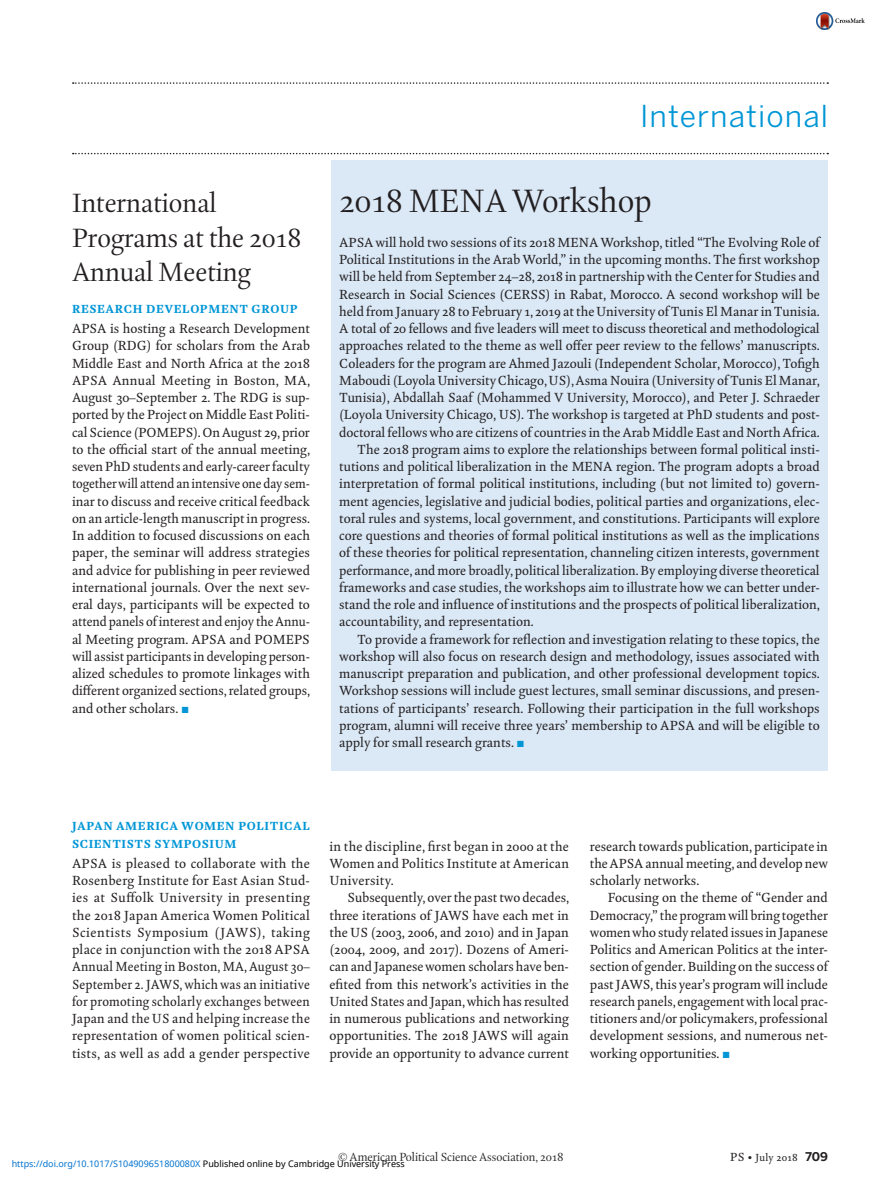
<style>
.page{position:relative;width:891px;height:1188px;background:#fff}
.page>*{position:absolute;margin:0;border:0;box-sizing:border-box;transform-origin:0 0}
.t1{font:33px "Kingfisher Display";letter-spacing:-.005em;color:#231f20}
.t2{font:30px "Benton Sans";letter-spacing:.035em;color:#0096d6}
.t3{font:27px/34.5px "Kingfisher Display";letter-spacing:-.005em;color:#231f20}
.t4{font:13.5px/17.2px "Kingfisher";letter-spacing:-.005em;color:#231f20;text-align:justify}
.t5{font:800 12px/17.2px "Kingfisher";letter-spacing:.045em;color:#0096d6}
.t6{font:12px "Kingfisher Display";letter-spacing:-.005em;color:#231f20}
.t7{font:10.5px "Kingfisher";letter-spacing:.025em;color:#231f20}
.t8{font:9px "Noto Sans";color:#0172cf}
.s1{font-family:"Times New Roman";color:#0096d6}
.s2{color:#000}
.s3{font-size:12px}
.s4{font-family:"Benton Sans";font-weight:700;font-size:12px}
</style>
<div class="page">
<svg style="left:73px;top:82px;width:755px;height:2px"></svg>
<svg style="left:73px;top:153px;width:755px;height:1px"></svg>
<div style="left:331px;top:160px;width:497px;height:611px;background:#dbe9f7"></div>
<img style="left:816px;top:13px;width:49px;height:17px">
<h3 class="t3" style="left:72px;top:186px;width:231px">International<br>Programs at the 2018<br>Annual Meeting</h3>
<p class="t5" style="left:72px;top:301px;width:227px">RESEARCH DEVELOPMENT GROUP</p>
<p class="t4" style="left:72px;top:321px;width:240px">APSA is hosting a Research Development Group (RDG) for scholars from the Arab Middle East and North Africa at the 2018<br>APSA Annual Meeting in Boston, MA, August 30–September 2. The RDG is sup&shy;ported by the Project on Middle East Politi&shy;cal Science (POMEPS). On August 29, prior to the official start of the annual meeting, seven PhD students and early-career faculty together will attend an intensive one day sem&shy;inar to discuss and receive critical feedback on an article-length manuscript in progress.<br>In addition to focused discussions on each paper, the seminar will address strategies and advice for publishing in peer reviewed international journals. Over the next sev&shy;eral days, participants will be expected to attend panels of interest and enjoy the Annu&shy;al Meeting program. APSA and POMEPS will assist participants in developing person&shy;alized schedules to promote linkages with different organized sections, related groups, and other scholars. <span class="s1">■</span></p>
<h2 class="t2" style="left:640px;top:99px;width:189px">International</h2>
<h1 class="t1" style="left:339px;top:182px;width:314px">2018 MENA Workshop</h1>
<p class="t4" style="left:339px;top:235px;width:482px">APSA will hold two sessions of its 2018 MENA Workshop, titled “The Evolving Role of</p>
<p class="t4" style="left:339px;top:252px;width:482px">Political Institutions in the Arab World,” in the upcoming months. The first workshop</p>
<p class="t4" style="left:339px;top:269px;width:482px">will be held from September 24–28, 2018 in partnership with the Center for Studies and</p>
<p class="t4" style="left:339px;top:287px;width:482px">Research in Social Sciences (CERSS) in Rabat, Morocco. A second workshop will be</p>
<p class="t4" style="left:339px;top:304px;width:482px">held from January 28 to February 1, 2019 at the University of Tunis El Manar in Tunisia.</p>
<p class="t4" style="left:339px;top:321px;width:482px">A total of 20 fellows and five leaders will meet to discuss theoretical and methodological</p>
<p class="t4" style="left:339px;top:338px;width:482px">approaches related to the theme as well offer peer review to the fellows’ manuscripts.</p>
<p class="t4" style="left:339px;top:356px;width:482px">Coleaders for the program are Ahmed Jazouli (Independent Scholar, Morocco), Tofigh</p>
<p class="t4" style="left:339px;top:373px;width:482px">Maboudi (Loyola University Chicago, US), Asma Nouira (University of Tunis El Manar,</p>
<p class="t4" style="left:339px;top:390px;width:482px">Tunisia), Abdallah Saaf (Mohammed V University, Morocco), and Peter J. Schraeder</p>
<p class="t4" style="left:339px;top:407px;width:482px">(Loyola University Chicago, US). The workshop is targeted at PhD students and post-</p>
<p class="t4" style="left:339px;top:425px;width:482px">doctoral fellows who are citizens of countries in the Arab Middle East and North Africa.</p>
<p class="t4" style="left:357px;top:442px;width:464px">The 2018 program aims to explore the relationships between formal political insti-</p>
<p class="t4" style="left:339px;top:459px;width:482px">tutions and political liberalization in the MENA region. The program adopts a broad</p>
<p class="t4" style="left:339px;top:476px;width:482px">interpretation of formal political institutions, including (but not limited to) govern-</p>
<p class="t4" style="left:339px;top:494px;width:482px">ment agencies, legislative and judicial bodies, political parties and organizations, elec-</p>
<p class="t4" style="left:339px;top:511px;width:482px">toral rules and systems, local government, and constitutions. Participants will explore</p>
<p class="t4" style="left:339px;top:528px;width:482px">core questions and theories of formal political institutions as well as the implications</p>
<p class="t4" style="left:339px;top:545px;width:482px">of these theories for political representation, channeling citizen interests, government</p>
<p class="t4" style="left:339px;top:563px;width:482px">performance, and more broadly, political liberalization. By employing diverse theoretical</p>
<p class="t4" style="left:339px;top:580px;width:482px">frameworks and case studies, the workshops aim to illustrate how we can better under-</p>
<p class="t4" style="left:339px;top:597px;width:482px">stand the role and influence of institutions and the prospects of political liberalization,</p>
<p class="t4" style="left:339px;top:614px;width:196px">accountability, and representation.</p>
<p class="t4" style="left:357px;top:632px;width:464px">To provide a framework for reflection and investigation relating to these topics, the</p>
<p class="t4" style="left:339px;top:649px;width:482px">workshop will also focus on research design and methodology, issues associated with</p>
<p class="t4" style="left:339px;top:666px;width:482px">manuscript preparation and publication, and other professional development topics.</p>
<p class="t4" style="left:339px;top:683px;width:482px">Workshop sessions will include guest lectures, small seminar discussions, and presen-</p>
<p class="t4" style="left:339px;top:701px;width:482px">tations of participants’ research. Following their participation in the full workshops</p>
<p class="t4" style="left:339px;top:718px;width:482px">program, alumni will receive three years’ membership to APSA and will be eligible to</p>
<p class="t4" style="left:339px;top:735px;width:187px">apply for small research grants. <span class="s1">■</span></p>
<p class="t5" style="left:72px;top:819px;width:239px">JAPAN AMERICA WOMEN POLITICAL<br>SCIENTISTS SYMPOSIUM</p>
<p class="t4" style="left:72px;top:856px;width:240px">APSA is pleased to collaborate with the Rosenberg Institute for East Asian Stud&shy;ies at Suffolk University in presenting the 2018 Japan America Women Political Scientists Symposium (JAWS), taking place in conjunction with the 2018 APSA Annual Meeting in Boston, MA, August 30– September 2. JAWS, which was an initiative for promoting scholarly exchanges between Japan and the US and helping increase the representation of women political scien&shy;tists, as well as add a gender perspective</p>
<p class="t4" style="left:330px;top:839px;width:241px">in the discipline, first began in 2000 at the Women and Politics Institute at American University.</p>
<p class="t4" style="left:330px;top:890px;width:241px;text-indent:18px">Subsequently, over the past two decades, three iterations of JAWS have each met in the US (2003, 2006, and 2010) and in Japan (2004, 2009, and 2017). Dozens of Ameri&shy;can and Japanese women scholars have ben&shy;efited from this network’s activities in the United States and Japan, which has resulted in numerous publications and networking opportunities. The 2018 JAWS will again provide an opportunity to advance current</p>
<p class="t4" style="left:590px;top:839px;width:240px">research towards publication, participate in the APSA annual meeting, and develop new scholarly networks.</p>
<p class="t4" style="left:590px;top:890px;width:240px;text-indent:18px">Focusing on the theme of “Gender and Democracy,” the program will bring together women who study related issues in Japanese Politics and American Politics at the inter&shy;section of gender. Building on the success of past JAWS, this year’s program will include research panels, engagement with local prac&shy;titioners and/or policymakers, professional development sessions, and numerous net&shy;working opportunities. <span class="s1">■</span></p>
<p class="t6" style="left:338px;top:1150px;width:227px">© American Political Science Association, 2018</p>
<p class="t8" style="left:12px;top:1157px;width:395px">https://doi.org/10.1017/S104909651800080X <span class="s2">Published online by Cambridge University Press</span></p>
<p class="t7" style="left:730px;top:1154px;width:99px"><span class="s3">PS •</span> July 2018 <span class="s4">709</span></p>
</div>
